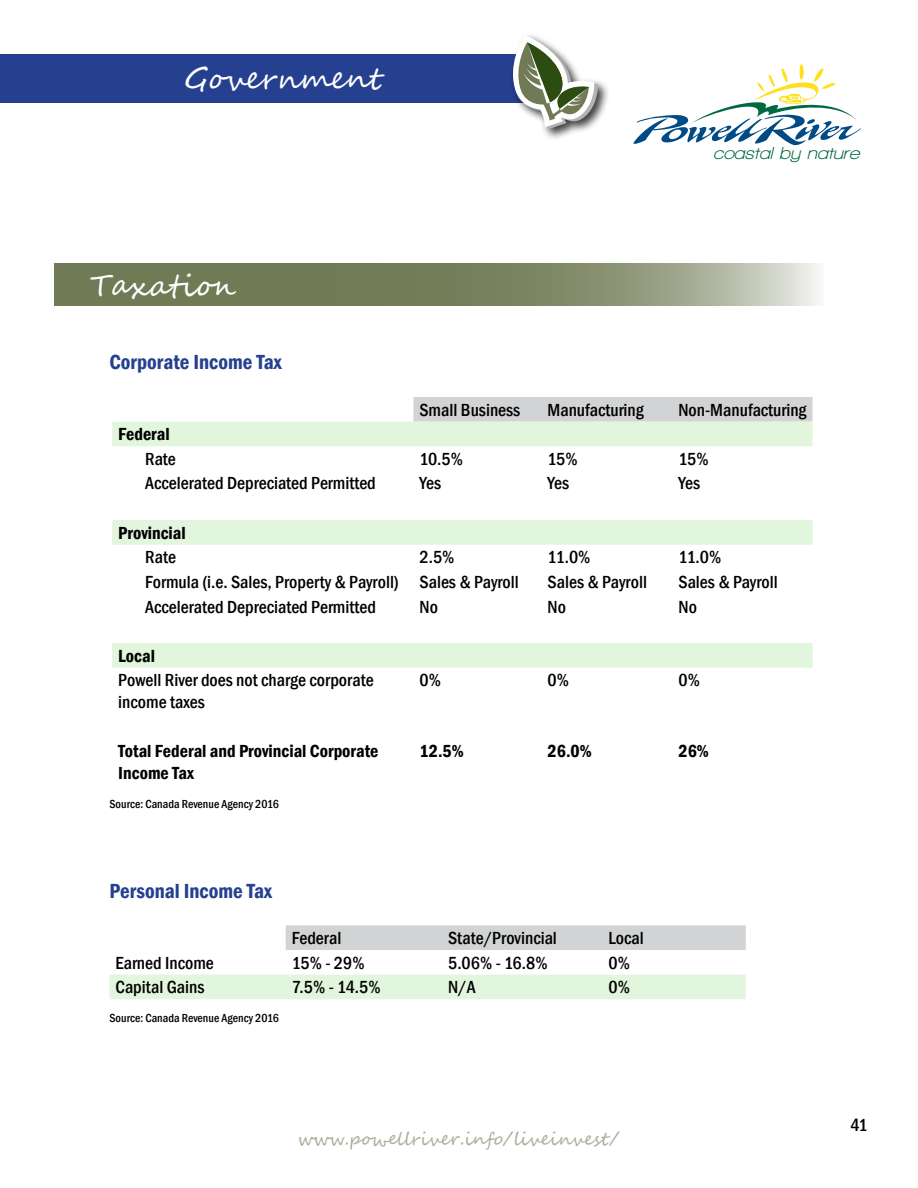
<style>
.page{position:relative;width:918px;height:1188px;background:#fff}
.page>*{position:absolute;margin:0;border:0;box-sizing:border-box;transform-origin:0 0}
.t1{font:30px "Segoe Script";color:#fff}
.t2{font:600 condensed 21px "Franklin Gothic";color:#25408f}
.t3{font:500 condensed 18px/21.6px "Franklin Gothic";color:#000}
.t4{font:600 condensed 18px/21.6px "Franklin Gothic";color:#000}
.t5{font:18px "Segoe Script";color:#a9af98}
.t6{font:italic 700 17.7px "Walkway";color:#00693f;scale:1.09 1}
.t7{font:500 condensed 12px "Franklin Gothic";color:#000}
</style>
<div class="page">
<div style="left:0;top:54px;width:531px;height:49px;background:#25408f"></div>
<div style="left:509px;top:32px;width:101px;height:109px;background:#000;opacity:.75"></div>
<svg style="left:509px;top:35px;width:89px;height:94px"></svg>
<svg style="left:633px;top:64px;width:228px;height:82px"></svg>
<div style="left:413px;top:397px;width:400px;height:25px;background:#d1d3d4"></div>
<svg style="left:112px;top:422px;width:701px;height:246px"></svg>
<div style="left:286px;top:925px;width:460px;height:25px;background:#d1d3d4"></div>
<div style="left:110px;top:975px;width:636px;height:24px;background:#e2f5dd"></div>
<svg style="left:54px;top:263px;width:767px;height:43px;background:#868e6e"></svg>
<h1 class="t1" style="left:184px;top:54px;width:198px">Government</h1>
<p class="t6" style="left:713px;top:144px;width:135px">coastal by nature</p>
<h1 class="t1" style="left:90px;top:261px;width:147px">Taxation</h1>
<p class="t2" style="left:110px;top:348px;width:174px">Corporate Income Tax</p>
<p class="t3" style="left:419px;top:399px;width:102px">Small Business</p>
<p class="t3" style="left:548px;top:399px;width:98px">Manufacturing</p>
<p class="t3" style="left:678px;top:399px;width:130px">Non-Manufacturing</p>
<p class="t4" style="left:118px;top:423px;width:53px">Federal</p>
<p class="t3" style="left:145px;top:448px;width:32px">Rate</p>
<p class="t3" style="left:419px;top:448px;width:45px">10.5%</p>
<p class="t3" style="left:548px;top:448px;width:32px">15%</p>
<p class="t3" style="left:678px;top:448px;width:32px">15%</p>
<p class="t3" style="left:145px;top:473px;width:232px">Accelerated Depreciated Permitted</p>
<p class="t3" style="left:419px;top:473px;width:23px">Yes</p>
<p class="t3" style="left:548px;top:473px;width:23px">Yes</p>
<p class="t3" style="left:678px;top:473px;width:23px">Yes</p>
<p class="t4" style="left:118px;top:522px;width:69px">Provincial</p>
<p class="t3" style="left:145px;top:546px;width:32px">Rate</p>
<p class="t3" style="left:420px;top:546px;width:36px">2.5%</p>
<p class="t3" style="left:548px;top:546px;width:44px">11.0%</p>
<p class="t3" style="left:678px;top:546px;width:44px">11.0%</p>
<p class="t3" style="left:145px;top:571px;width:375px">Formula (i.e. Sales, Property &amp; Payroll) Sales &amp; Payroll</p>
<p class="t3" style="left:548px;top:571px;width:101px">Sales &amp; Payroll</p>
<p class="t3" style="left:678px;top:571px;width:101px">Sales &amp; Payroll</p>
<p class="t3" style="left:145px;top:596px;width:232px">Accelerated Depreciated Permitted</p>
<p class="t3" style="left:420px;top:596px;width:20px">No</p>
<p class="t3" style="left:548px;top:596px;width:20px">No</p>
<p class="t3" style="left:678px;top:596px;width:20px">No</p>
<p class="t4" style="left:118px;top:645px;width:38px">Local</p>
<p class="t3" style="left:118px;top:669px;width:257px">Powell River does not charge corporate income taxes</p>
<p class="t3" style="left:420px;top:669px;width:23px">0%</p>
<p class="t3" style="left:548px;top:669px;width:23px">0%</p>
<p class="t3" style="left:679px;top:669px;width:23px">0%</p>
<p class="t4" style="left:118px;top:740px;width:262px">Total Federal and Provincial Corporate<br>Income Tax</p>
<p class="t4" style="left:420px;top:740px;width:46px">12.5%</p>
<p class="t4" style="left:548px;top:740px;width:46px">26.0%</p>
<p class="t4" style="left:679px;top:740px;width:32px">26%</p>
<p class="t7" style="left:110px;top:796px;width:171px">Source: Canada Revenue Agency 2016</p>
<p class="t2" style="left:110px;top:877px;width:164px">Personal Income Tax</p>
<p class="t3" style="left:292px;top:927px;width:51px">Federal</p>
<p class="t3" style="left:448px;top:927px;width:110px">State/Provincial</p>
<p class="t3" style="left:609px;top:927px;width:37px">Local</p>
<p class="t3" style="left:116px;top:952px;width:100px">Earned Income</p>
<p class="t3" style="left:292px;top:952px;width:74px">15% - 29%</p>
<p class="t3" style="left:448px;top:952px;width:101px">5.06% - 16.8%</p>
<p class="t3" style="left:609px;top:952px;width:23px">0%</p>
<p class="t3" style="left:116px;top:976px;width:90px">Capital Gains</p>
<p class="t3" style="left:292px;top:976px;width:90px">7.5% - 14.5%</p>
<p class="t3" style="left:448px;top:976px;width:29px">N/A</p>
<p class="t3" style="left:609px;top:976px;width:23px">0%</p>
<p class="t7" style="left:109px;top:1010px;width:171px">Source: Canada Revenue Agency 2016</p>
<p class="t5" style="left:298px;top:1124px;width:324px">www.powellriver.info/liveinvest/</p>
<p class="t3" style="left:851px;top:1114px;width:19px">41</p>
</div>
